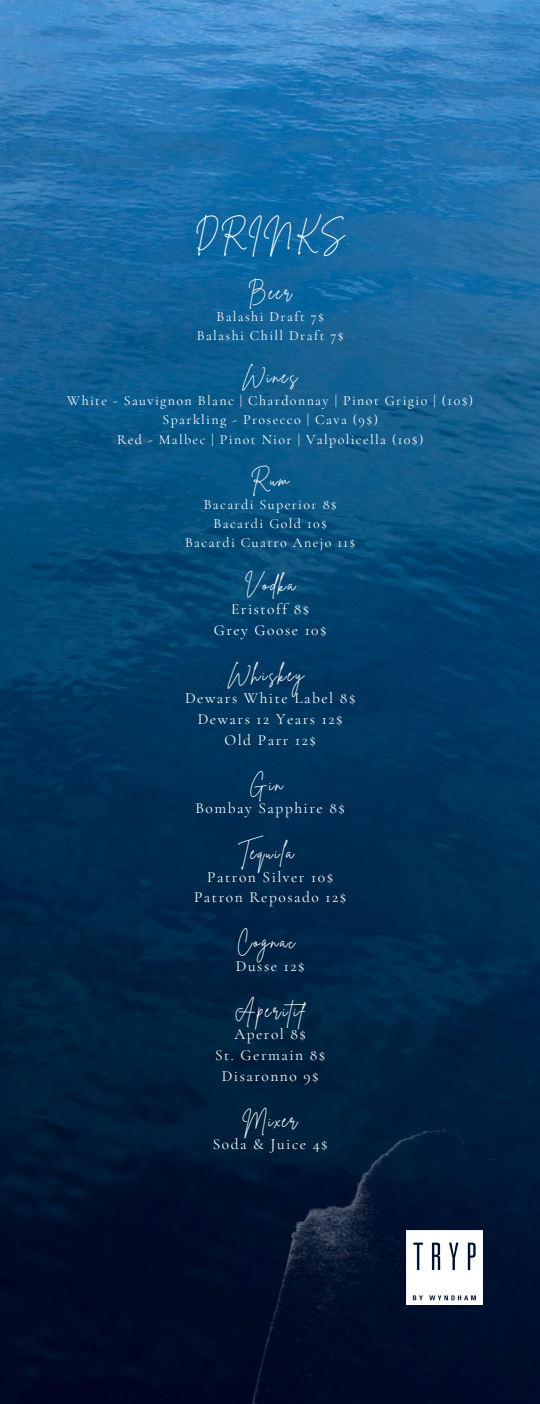
<style>
.page{position:relative;width:540px;height:1404px;background:#fff}
.page>*{position:absolute;margin:0;border:0;box-sizing:border-box;transform-origin:0 0}
.t1{font:25.65px "Brittany Signature";letter-spacing:.13em;color:#fff}
.t2{font:19.2px "Brittany Signature";letter-spacing:.1em;color:#fff}
.t3{font:15.45px "Cormorant Garamond";letter-spacing:.1em;color:#fff}
.t4{font:14.1px "Cormorant Garamond";letter-spacing:.1em;color:#fff}
</style>
<div class="page">
<img style="left:0;top:0;width:540px;height:1404px">
<img style="left:222px;top:1123px;width:318px;height:281px">
<img style="left:407px;top:1230px;width:75px;height:74px">
<h1 class="t1" style="left:196px;top:217px;width:150px">DRINKS</h1>
<p class="t2" style="left:248px;top:279px;width:45px">Beer</p>
<p class="t4" style="left:216px;top:308px;width:109px">Balashi Draft 7$</p>
<p class="t4" style="left:197px;top:327px;width:148px">Balashi Chill Draft 7$</p>
<p class="t2" style="left:243px;top:364px;width:56px">Wines</p>
<p class="t4" style="left:67px;top:392px;width:407px">White - Sauvignon Blanc | Chardonnay | Pinot Grigio | (10$)</p>
<p class="t4" style="left:162px;top:411px;width:217px">Sparkling - Prosecco | Cava (9$)</p>
<p class="t4" style="left:117px;top:431px;width:308px">Red - Malbec | Pinot Nior | Valpolicella (10$)</p>
<p class="t2" style="left:251px;top:467px;width:40px">Rum</p>
<p class="t4" style="left:204px;top:496px;width:134px">Bacardi Superior 8$</p>
<p class="t4" style="left:214px;top:515px;width:115px">Bacardi Gold 10$</p>
<p class="t4" style="left:185px;top:534px;width:172px">Bacardi Cuatro Anejo 11$</p>
<p class="t2" style="left:245px;top:572px;width:52px">Vodka</p>
<p class="t3" style="left:231px;top:600px;width:80px">Eristoff 8$</p>
<p class="t3" style="left:214px;top:620px;width:114px">Grey Goose 10$</p>
<p class="t2" style="left:228px;top:661px;width:78px">Whiskey</p>
<p class="t3" style="left:185px;top:689px;width:172px">Dewars White Label 8$</p>
<p class="t3" style="left:198px;top:710px;width:146px">Dewars 12 Years 12$</p>
<p class="t3" style="left:224px;top:730px;width:93px">Old Parr 12$</p>
<p class="t2" style="left:249px;top:772px;width:35px">Gin</p>
<p class="t3" style="left:195px;top:799px;width:151px">Bombay Sapphire 8$</p>
<p class="t2" style="left:238px;top:840px;width:57px">Tequila</p>
<p class="t3" style="left:207px;top:867px;width:127px">Patron Silver 10$</p>
<p class="t3" style="left:194px;top:888px;width:154px">Patron Reposado 12$</p>
<h2 class="t2" style="left:237px;top:929px;width:60px">Cognac</h2>
<h2 class="t3" style="left:236px;top:957px;width:70px">Dusse 12$</h2>
<p class="t2" style="left:235px;top:998px;width:78px">Aperitif</p>
<p class="t3" style="left:234px;top:1025px;width:73px">Aperol 8$</p>
<p class="t3" style="left:215px;top:1046px;width:112px">St. Germain 8$</p>
<p class="t3" style="left:222px;top:1067px;width:98px">Disaronno 9$</p>
<p class="t2" style="left:242px;top:1108px;width:57px">Mixer</p>
<p class="t3" style="left:213px;top:1135px;width:116px">Soda &amp; Juice 4$</p>
</div>
